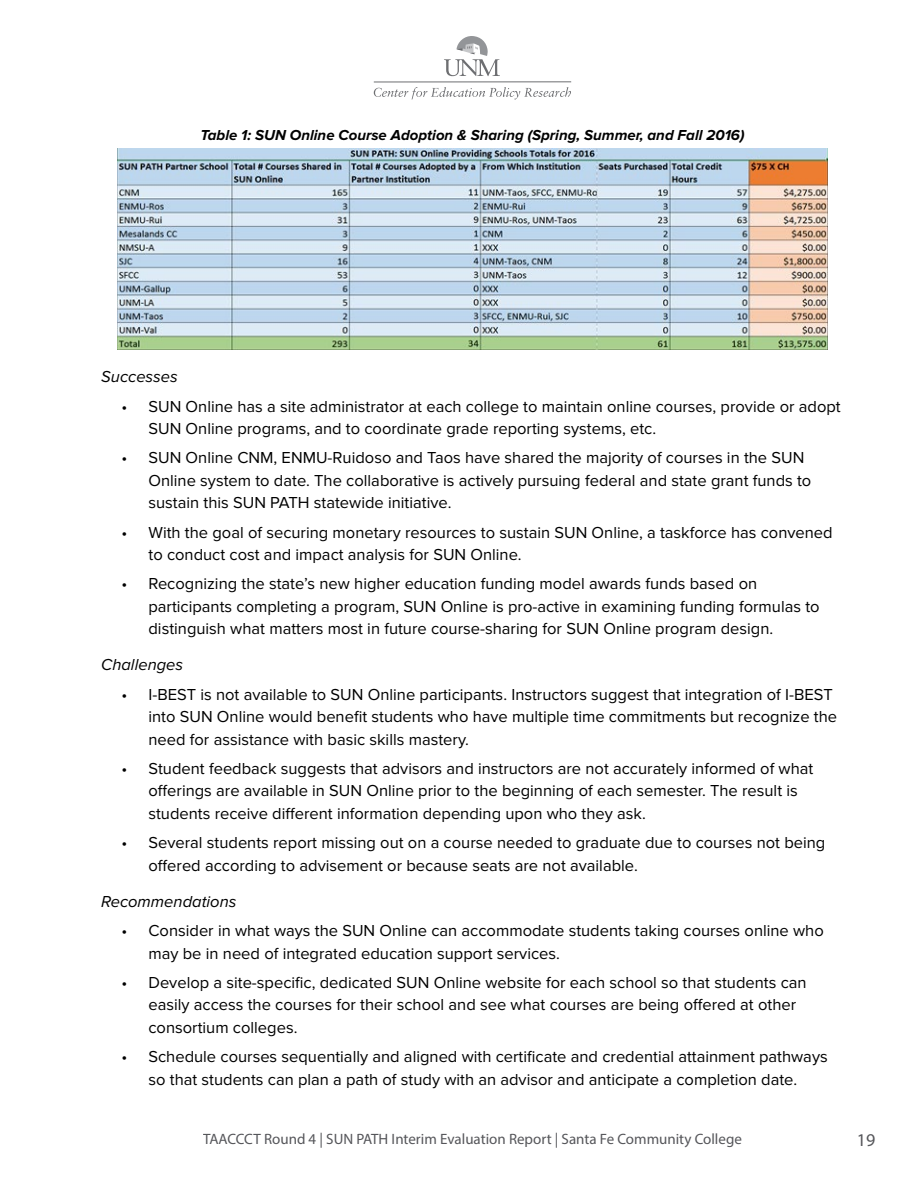
<style>
.page{position:relative;width:918px;height:1188px;background:#fff}
.page>*{position:absolute;margin:0;border:0;box-sizing:border-box;transform-origin:0 0}
.t1{font:18px "Myriad Pro";color:#55565a}
.t2{font:16.5px/22.5px "Proxima Nova";color:#000}
.t3{font:italic 16.5px "Proxima Nova";color:#000}
.t4{font:15px "Myriad Pro";color:#55565a}
.t5{font:italic 700 15px "Proxima Nova";color:#000}
</style>
<div class="page">
<svg style="left:374px;top:87px;width:197px;height:13px"></svg>
<hr style="left:374px;top:81px;width:197px;height:1px;background:#6d6e71">
<svg style="left:444px;top:36px;width:56px;height:40px"></svg>
<img style="left:118px;top:148px;width:709px;height:201px">
<p class="t5" style="left:201px;top:127px;width:545px">Table 1: SUN Online Course Adoption &amp; Sharing (Spring, Summer, and Fall 2016)</p>
<p class="t3" style="left:101px;top:368px;width:78px">Successes</p>
<p class="t2" style="left:148px;top:395px;width:694px;text-indent:-27px">• SUN Online has a site administrator at each college to maintain online courses, provide or adopt<br>SUN Online programs, and to coordinate grade reporting systems, etc.</p>
<p class="t2" style="left:148px;top:447px;width:664px;text-indent:-27px">• SUN Online CNM, ENMU-Ruidoso and Taos have shared the majority of courses in the SUN<br>Online system to date. The collaborative is actively pursuing federal and state grant funds to sustain this SUN PATH statewide initiative.</p>
<p class="t2" style="left:148px;top:521px;width:686px;text-indent:-27px">• With the goal of securing monetary resources to sustain SUN Online, a taskforce has convened to conduct cost and impact analysis for SUN Online.</p>
<p class="t2" style="left:148px;top:573px;width:673px;text-indent:-27px">• Recognizing the state’s new higher education funding model awards funds based on participants completing a program, SUN Online is pro-active in examining funding formulas to distinguish what matters most in future course-sharing for SUN Online program design.</p>
<p class="t3" style="left:101px;top:656px;width:83px">Challenges</p>
<p class="t2" style="left:148px;top:683px;width:690px;text-indent:-27px">• I-BEST is not available to SUN Online participants. Instructors suggest that integration of I-BEST into SUN Online would benefit students who have multiple time commitments but recognize the need for assistance with basic skills mastery.</p>
<p class="t2" style="left:148px;top:757px;width:666px;text-indent:-27px">• Student feedback suggests that advisors and instructors are not accurately informed of what offerings are available in SUN Online prior to the beginning of each semester. The result is students receive different information depending upon who they ask.</p>
<p class="t2" style="left:148px;top:832px;width:678px;text-indent:-27px">• Several students report missing out on a course needed to graduate due to courses not being offered according to advisement or because seats are not available.</p>
<p class="t3" style="left:101px;top:892px;width:137px">Recommendations</p>
<p class="t2" style="left:148px;top:920px;width:677px;text-indent:-27px">• Consider in what ways the SUN Online can accommodate students taking courses online who may be in need of integrated education support services.</p>
<p class="t2" style="left:148px;top:971px;width:660px;text-indent:-27px">• Develop a site-specific, dedicated SUN Online website for each school so that students can easily access the courses for their school and see what courses are being offered at other consortium colleges.</p>
<p class="t2" style="left:121px;top:1046px;width:708px;text-align:center">• Schedule courses sequentially and aligned with certificate and credential attainment pathways so that students can plan a path of study with an advisor and anticipate a completion date.</p>
<p class="t4" style="left:203px;top:1130px;width:540px">TAACCCT Round 4 | SUN PATH Interim Evaluation Report | Santa Fe Community College</p>
<p class="t1" style="left:857px;top:1129px;width:20px">19</p>
</div>
